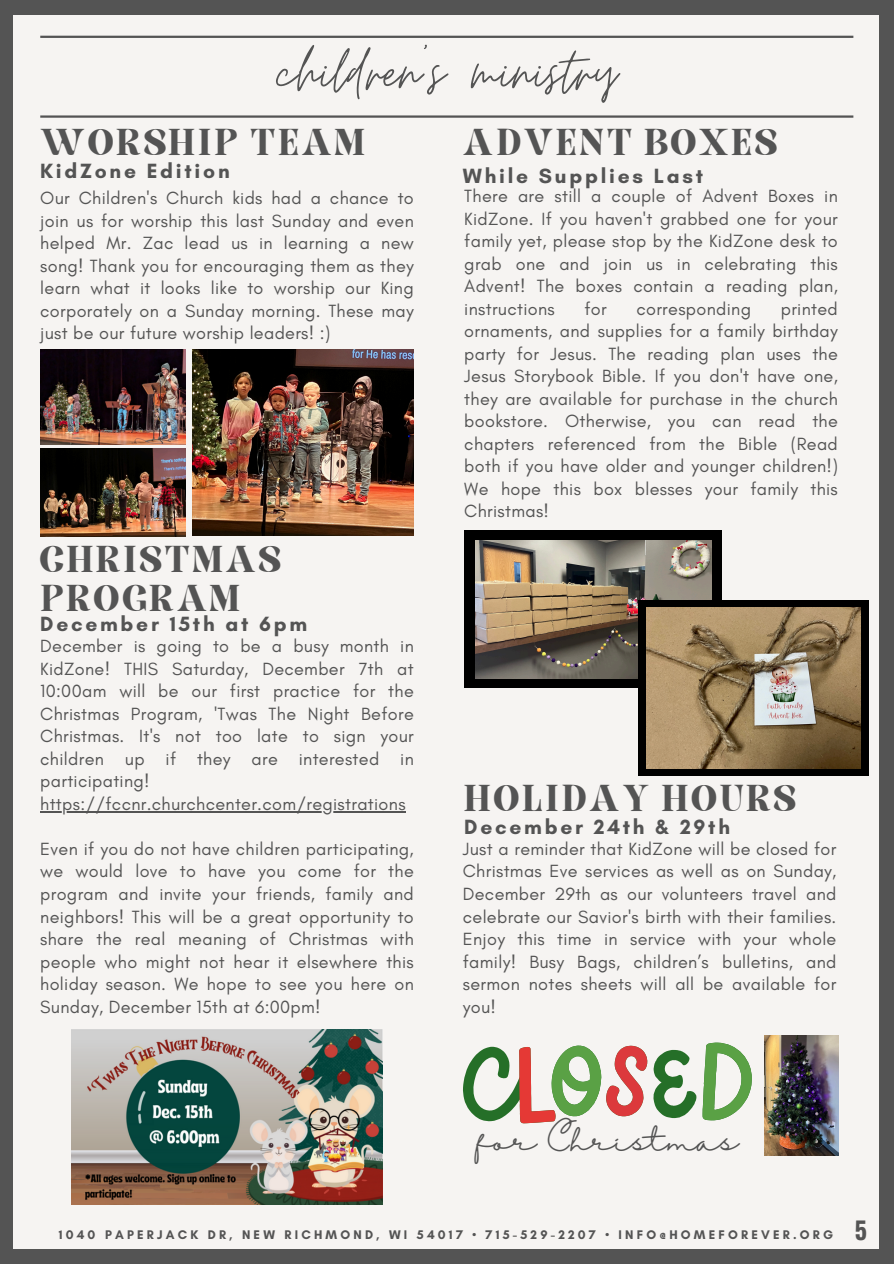
<style>
.page{position:relative;width:894px;height:1264px;background:#fff}
.page>*{position:absolute;margin:0;border:0;box-sizing:border-box;transform-origin:0 0}
.t1{font:69.75px "Moon Time";color:#545454}
.t2{font:36px/39.3px "Elika Gorica";letter-spacing:.07em;color:#545454}
.t3{font:27.9px "Halimun";color:#545454}
.t4{font:700 24px "Oswald";color:#545454}
.t5{font:700 21px "Glacial Indifference";letter-spacing:.13em;color:#545454}
.t6{font:18px/22.5px "Glacial Indifference";letter-spacing:.02em;color:#545454;text-align:justify}
.t7{font:700 12.75px "Glacial Indifference";letter-spacing:.25em;color:#545454}
</style>
<div class="page">
<div style="left:0;top:0;width:893px;height:1263px;background:#545454"></div>
<div style="left:14px;top:15px;width:864px;height:1233px;background:#f6f4f2"></div>
<hr style="left:40px;top:115px;width:813px;height:3px;background:#545454">
<hr style="left:40px;top:36px;width:813px;height:2px;background:#545454">
<img style="left:40px;top:350px;width:145px;height:94px">
<img style="left:72px;top:1029px;width:310px;height:175px">
<div style="left:464px;top:530px;width:257px;height:157px;background:#000"></div>
<img style="left:475px;top:540px;width:235px;height:138px">
<img style="left:764px;top:1035px;width:73px;height:120px">
<svg style="left:463px;top:1042px;width:288px;height:81px"></svg>
<img style="left:40px;top:448px;width:145px;height:88px">
<img style="left:192px;top:350px;width:221px;height:185px">
<div style="left:638px;top:600px;width:230px;height:175px;background:#000"></div>
<img style="left:646px;top:607px;width:214px;height:161px">
<hr style="left:40px;top:811px;width:366px;height:1px;background:#545454">
<h2 class="t1" style="left:276px;top:30px;width:341px">children’s ministry</h2>
<h4 class="t2" style="left:40px;top:126px;width:326px">WORSHIP TEAM</h4>
<h5 class="t5" style="left:40px;top:158px;width:191px">KidZone Edition</h5>
<h2 class="t2" style="left:462px;top:126px;width:315px">ADVENT BOXES</h2>
<h4 class="t5" style="left:462px;top:163px;width:242px">While Supplies Last</h4>
<h5 class="t6" style="left:464px;top:185px;width:375px">There are still a couple of Advent Boxes in KidZone. If you haven't grabbed one for your family yet, please stop by the KidZone desk to grab one and join us in celebrating this Advent! The boxes contain a reading plan, instructions</h5>
<h1 class="t6" style="left:40px;top:187px;width:375px">Our Children's Church kids had a chance to join us for worship this last Sunday and even helped Mr. Zac lead us in learning a new song! Thank you for encouraging them as they learn what it looks like to worship our King corporately on a Sunday morning. These may just be our future worship leaders! :)</h1>
<h5 class="t6" style="left:464px;top:297px;width:375px;text-indent:316px">printed ornaments, and supplies for a family birthday party for Jesus. The reading plan uses the Jesus Storybook Bible. If you don't have one, they are available for purchase in the church bookstore. Otherwise, you can read the chapters referenced from the Bible (Read both if you have older and younger children!)<br>We hope this box blesses your family this Christmas!</h5>
<h5 class="t6" style="left:584px;top:297px;width:24px">for</h5>
<h5 class="t6" style="left:636px;top:297px;width:116px">corresponding</h5>
<h2 class="t2" style="left:40px;top:543px;width:242px">CHRISTMAS<br>PROGRAM</h2>
<h4 class="t5" style="left:40px;top:611px;width:268px">December 15th at 6pm</h4>
<p class="t6" style="left:40px;top:635px;width:375px">December is going to be a busy month in KidZone! THIS Saturday, December 7th at 10:00am will be our first practice for the Christmas Program, 'Twas The Night Before Christmas. It's not too late to sign your children up if they are interested in participating!</p>
<p class="t6" style="left:40px;top:792px;width:367px">https://fccnr.churchcenter.com/registrations</p>
<p class="t6" style="left:40px;top:837px;width:375px">Even if you do not have children participating, we would love to have you come for the program and invite your friends, family and neighbors! This will be a great opportunity to share the real meaning of Christmas with people who might not hear it elsewhere this holiday season. We hope to see you here on</p>
<p class="t6" style="left:40px;top:995px;width:282px">Sunday, December 15th at 6:00pm!</p>
<h5 class="t2" style="left:464px;top:782px;width:333px">HOLIDAY HOURS</h5>
<p class="t5" style="left:464px;top:813px;width:267px">December 24th &amp; 29th</p>
<h5 class="t6" style="left:462px;top:837px;width:375px">Just a reminder that KidZone will be closed for Christmas Eve services as well as on Sunday, December 29th as our volunteers travel and celebrate our Savior's birth with their families.<br>Enjoy this time in service with your whole family! Busy Bags, children’s bulletins, and sermon notes sheets will all be available for you!</h5>
<p class="t3" style="left:477px;top:1125px;width:263px">for Christmas</p>
<p class="t7" style="left:59px;top:1226px;width:775px">1040 PAPERJACK DR, NEW RICHMOND, WI 54017 • 715-529-2207 • INFO@HOMEFOREVER.ORG</p>
<p class="t4" style="left:854px;top:1211px;width:14px">5</p>
</div>
